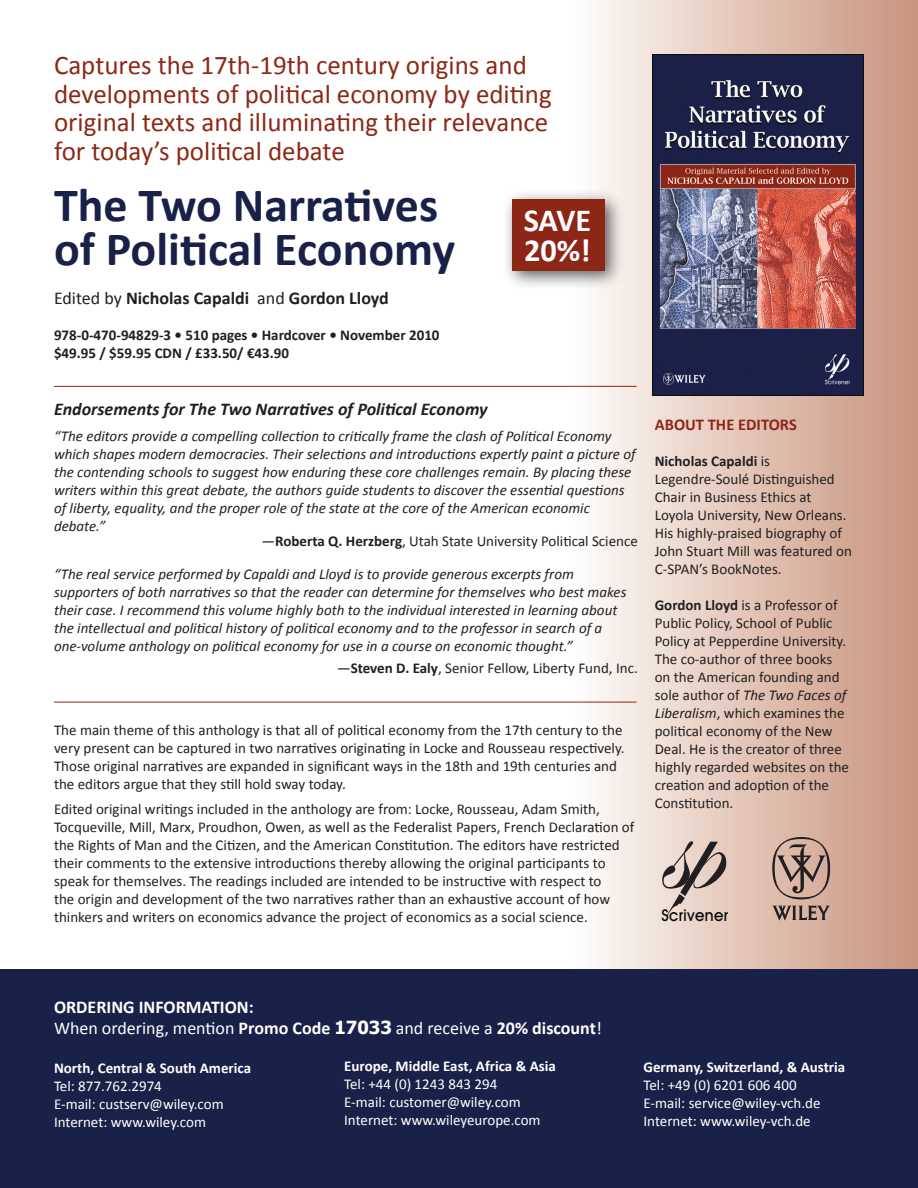
<style>
.page{position:relative;width:918px;height:1188px;background:#fff}
.page>*{position:absolute;margin:0;border:0;box-sizing:border-box;transform-origin:0 0}
.t1{font:700 48px/43.5px "Calibri";color:#1a2148}
.t2{font:700 32.25px/30px "Calibri";letter-spacing:-.005em;color:#fff}
.t3{font:27px/28.5px "Calibri";color:#8d2816}
.t4{font:700 18px/21.6px "Calibri";color:#fff}
.t5{font:italic 700 18px "Calibri";color:#231f20}
.t6{font:700 18px "Calibri";color:#231f20}
.t7{font:700 16.5px "Calibri";color:#8e2517}
.t8{font:500 16.35px "Avant Garde IT Cby BT";letter-spacing:.02em;color:#040503;scale:.95 1}
.t9{font:15px/18px "Calibri";color:#231f20}
.t10{font:italic 15px/18px "Calibri";color:#231f20}
.t11{font:15px/18px "Calibri";color:#fff}
.t12{font:700 15px "Calibri";color:#fff}
.t13{font:700 15px/18px "Calibri";color:#231f20}
.s1{font-weight:400}
.s2{font-weight:700}
.s3{font-style:italic}
.s4{font-family:"Tahoma"}
</style>
<div class="page">
<div style="left:523px;top:0;width:395px;height:974px;background:linear-gradient(to right,#fff,#c9927c)"></div>
<div style="left:501px;top:189px;width:123px;height:101px;background:#231f20;opacity:.75"></div>
<div style="left:512px;top:200px;width:92px;height:71px;background:#8c2616"></div>
<div style="left:0;top:970px;width:918px;height:218px;background:#1a2148"></div>
<img style="left:653px;top:54px;width:211px;height:342px">
<svg style="left:661px;top:841px;width:65px;height:76px;background:#bfaea6"></svg>
<svg style="left:772px;top:837px;width:58px;height:62px;background:#ac8f83"></svg>
<svg style="left:772px;top:906px;width:58px;height:14px"></svg>
<hr style="left:54px;top:386px;width:583px;height:1px;background:#8c2616">
<hr style="left:54px;top:702px;width:583px;height:1px;background:#8c2616">
<h3 class="t3" style="left:54px;top:50px;width:499px">Captures the 17th-19th century origins and developments of political economy by editing original texts and illuminating their relevance for today’s political debate</h3>
<h1 class="t1" style="left:54px;top:181px;width:403px">The Two Narratives of Political Economy</h1>
<p class="t6" style="left:54px;top:287px;width:336px"><span class="s1">Edited by</span> Nicholas Capaldi <span class="s1">and</span> Gordon Lloyd</p>
<p class="t13" style="left:54px;top:326px;width:387px">978-0-470-94829-3 • 510 pages • Hardcover • November 2010 $49.95 / $59.95 CDN / £33.50/ €43.90</p>
<h2 class="t2" style="left:524px;top:204px;width:69px">SAVE<br>20%!</h2>
<p class="t5" style="left:54px;top:398px;width:435px">Endorsements for The Two Narratives of Political Economy</p>
<p class="t10" style="left:54px;top:426px;width:583px">“The editors provide a compelling collection to critically frame the clash of Political Economy which shapes modern democracies. Their selections and introductions expertly paint a picture of the contending schools to suggest how enduring these core challenges remain. By placing these writers within this great debate, the authors guide students to discover the essential questions of liberty, equality, and the proper role of the state at the core of the American economic debate.”</p>
<p class="t9" style="left:262px;top:531px;width:378px">—<span class="s2">Roberta Q. Herzberg</span>, Utah State University Political Science</p>
<p class="t10" style="left:54px;top:564px;width:574px">“The real service performed by Capaldi and Lloyd is to provide generous excerpts from supporters of both narratives so that the reader can determine for themselves who best makes their case. I recommend this volume highly both to the individual interested in learning about the intellectual and political history of political economy and to the professor in search of a one-volume anthology on political economy for use in a course on economic thought.”</p>
<p class="t9" style="left:337px;top:659px;width:302px">—<span class="s2">Steven D. Ealy</span>, Senior Fellow, Liberty Fund, Inc.</p>
<p class="t9" style="left:54px;top:720px;width:572px">The main theme of this anthology is that all of political economy from the 17th century to the very present can be captured in two narratives originating in Locke and Rousseau respectively.<br>Those original narratives are expanded in significant ways in the 18th and 19th centuries and the editors argue that they still hold sway today.</p>
<p class="t9" style="left:54px;top:800px;width:582px">Edited original writings included in the anthology are from: Locke, Rousseau, Adam Smith, Tocqueville, Mill, Marx, Proudhon, Owen, as well as the Federalist Papers, French Declaration of the Rights of Man and the Citizen, and the American Constitution. The editors have restricted their comments to the extensive introductions thereby allowing the original participants to speak for themselves. The readings included are intended to be instructive with respect to<br>the origin and development of the two narratives rather than an exhaustive account of how thinkers and writers on economics advance the project of economics as a social science.</p>
<p class="t7" style="left:655px;top:414px;width:144px">ABOUT THE EDITORS</p>
<p class="t9" style="left:655px;top:451px;width:199px"><span class="s2">Nicholas Capaldi</span> is<br>Legendre-Soulé Distinguished<br>Chair in Business Ethics at<br>Loyola University, New Orleans.<br>His highly-praised biography of<br>John Stuart Mill was featured on<br>C-SPAN’s BookNotes.</p>
<p class="t9" style="left:655px;top:595px;width:196px"><span class="s2">Gordon Lloyd</span> is a Professor of<br>Public Policy, School of Public<br>Policy at Pepperdine University.<br>The co-author of three books on the American founding and sole author of <span class="s3">The Two Faces of<br>Liberalism</span>, which examines the political economy of the New<br>Deal. He is the creator of three highly regarded websites on the creation and adoption of the<br>Constitution.</p>
<p class="t8" style="left:661px;top:906px;width:72px">Scrivener</p>
<p class="t4" style="left:54px;top:995px;width:549px">ORDERING INFORMATION:<br><span class="s1">When ordering, mention</span> Promo Code <span class="s4">17033</span> <span class="s1">and receive a</span> 20% discount<span class="s1">!</span></p>
<p class="t12" style="left:344px;top:1057px;width:213px">Europe, Middle East, Africa &amp; Asia</p>
<p class="t11" style="left:344px;top:1075px;width:198px">Tel: +44 (0) 1243 843 294<br>E-mail: customer@wiley.com<br>Internet: www.wileyeurope.com</p>
<p class="t12" style="left:54px;top:1058px;width:199px">North, Central &amp; South America</p>
<p class="t11" style="left:54px;top:1076px;width:171px">Tel: 877.762.2974<br>E-mail: custserv@wiley.com<br>Internet: www.wiley.com</p>
<p class="t12" style="left:644px;top:1058px;width:203px">Germany, Switzerland, &amp; Austria</p>
<p class="t11" style="left:644px;top:1075px;width:179px">Tel: +49 (0) 6201 606 400<br>E-mail: service@wiley-vch.de<br>Internet: www.wiley-vch.de</p>
</div>
